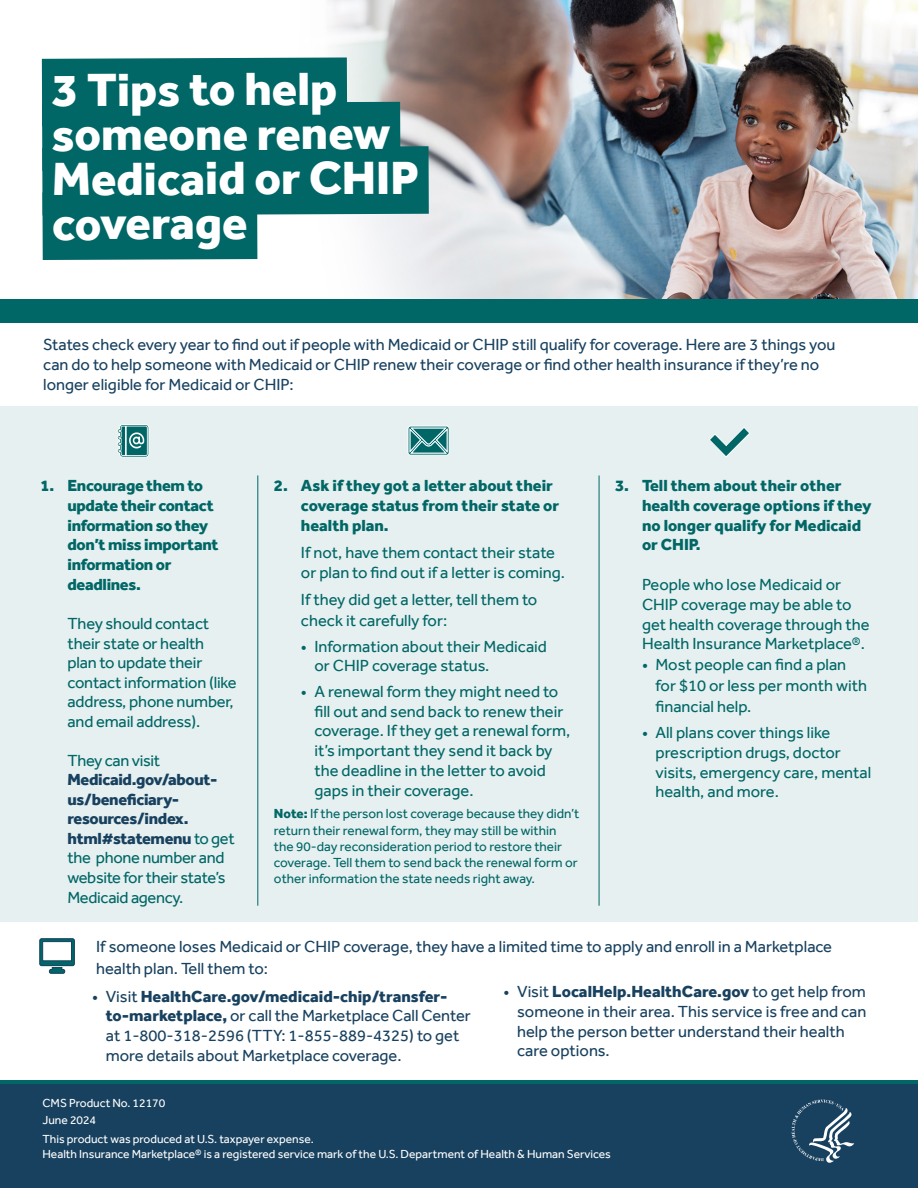
<style>
.page{position:relative;width:918px;height:1188px;background:#fff}
.page>*{position:absolute;margin:0;border:0;box-sizing:border-box;transform-origin:0 0}
.Paragraph_Style_3{font:800 47.85px "Effra";letter-spacing:-.01em;color:#fff}
.t1{font:16.5px/19.8px "Effra";color:#016666}
.t2{font:16.5px/19.8px "Effra";color:#18415f}
.t3{font:800 16.5px/19.8px "Effra";color:#016666}
.t4{font:16.5px/19.5px "Effra";letter-spacing:-.02em;color:#016666}
.t5{font:800 16.5px/19.8px "Effra";letter-spacing:-.02em;color:#016666}
.t6{font:13.5px/16.2px "Effra";color:#016666}
.t7{font:12px/14.4px "Effra";color:#fff}
.s1{font-weight:800;color:#18415f}
.s2{font-weight:800}
</style>
<div class="page">
<div style="left:0;top:406px;width:918px;height:516px;background:#e6f0f0"></div>
<img style="left:327px;top:0;width:591px;height:299px">
<div style="left:0;top:299px;width:918px;height:23px;background:#016666"></div>
<div style="left:0;top:1080px;width:918px;height:9px;background:#016666"></div>
<svg style="left:41px;top:23px;width:374px;height:45px"></svg>
<svg style="left:41px;top:68px;width:427px;height:44px;background:#2b7270"></svg>
<svg style="left:42px;top:112px;width:454px;height:137px;background:#538f8f"></svg>
<svg style="left:42px;top:158px;width:283px;height:102px;background:#1d7777"></svg>
<div style="left:0;top:1084px;width:918px;height:104px;background:#18415f"></div>
<svg style="left:792px;top:1100px;width:62px;height:63px"></svg>
<svg style="left:117px;top:424px;width:32px;height:33px"></svg>
<svg style="left:407px;top:426px;width:42px;height:29px"></svg>
<svg style="left:709px;top:427px;width:41px;height:30px"></svg>
<svg style="left:39px;top:938px;width:36px;height:36px"></svg>
<hr style="left:258px;top:476px;width:1px;height:430px;background:#016666">
<hr style="left:599px;top:476px;width:1px;height:430px;background:#016666">
<p class="Paragraph_Style_3" style="left:52px;top:61px;width:288px">3 Tips to help</p>
<p class="Paragraph_Style_3" style="left:52px;top:105px;width:340px">someone renew</p>
<p class="Paragraph_Style_3" style="left:52px;top:150px;width:369px">Medicaid or CHIP</p>
<p class="Paragraph_Style_3" style="left:52px;top:195px;width:197px">coverage</p>
<p class="t2" style="left:43px;top:335px;width:794px">States check every year to find out if people with Medicaid or CHIP still qualify for coverage. Here are 3 things you can do to help someone with Medicaid or CHIP renew their coverage or find other health insurance if they’re no longer eligible for Medicaid or CHIP:</p>
<p class="t5" style="left:68px;top:475px;width:153px;text-indent:-27px">1. Encourage them to update their contact information so they don’t miss important information or deadlines.</p>
<p class="t1" style="left:68px;top:614px;width:171px">They should contact their state or health plan to update their contact information (like address, phone number, and email address).</p>
<p class="t4" style="left:68px;top:750px;width:169px">They can visit<br><span class="s1">Medicaid.gov/about&shy;us/beneficiary&shy;resources/index. html#statemenu</span> to get the phone number and website for their state’s<br>Medicaid agency.</p>
<p class="t3" style="left:301px;top:475px;width:260px;text-indent:-27px">2. Ask if they got a letter about their coverage status from their state or health plan.</p>
<p class="t1" style="left:301px;top:542px;width:266px">If not, have them contact their state or plan to find out if a letter is coming.</p>
<p class="t1" style="left:301px;top:589px;width:238px;line-height:21px">If they did get a letter, tell them to check it carefully for:</p>
<p class="t1" style="left:314px;top:636px;width:234px;text-indent:-14px">• Information about their Medicaid or CHIP coverage status.</p>
<p class="t1" style="left:314px;top:681px;width:257px;text-indent:-14px">• A renewal form they might need to fill out and send back to renew their coverage. If they get a renewal form, it’s important they send it back by the deadline in the letter to avoid gaps in their coverage.</p>
<p class="t6" style="left:274px;top:806px;width:307px"><span class="s2">Note:</span> If the person lost coverage because they didn’t return their renewal form, they may still be within the 90-day reconsideration period to restore their coverage. Tell them to send back the renewal form or other information the state needs right away.</p>
<p class="t3" style="left:642px;top:475px;width:231px;text-indent:-27px">3. Tell them about their other health coverage options if they no longer qualify for Medicaid or CHIP.</p>
<p class="t1" style="left:642px;top:574px;width:229px">People who lose Medicaid or<br>CHIP coverage may be able to get health coverage through the<br>Health Insurance Marketplace®.</p>
<p class="t1" style="left:656px;top:654px;width:213px;line-height:21px;text-indent:-14px">• Most people can find a plan for $10 or less per month with financial help.</p>
<p class="t1" style="left:656px;top:722px;width:217px;text-indent:-14px">• All plans cover things like prescription drugs, doctor visits, emergency care, mental health, and more.</p>
<p class="t2" style="left:96px;top:935px;width:737px;line-height:21.6px">If someone loses Medicaid or CHIP coverage, they have a limited time to apply and enroll in a Marketplace health plan. Tell them to:</p>
<p class="t2" style="left:106px;top:986px;width:367px;text-indent:-14px">• Visit <span class="s2">HealthCare.gov/medicaid-chip/transfer&shy;to-marketplace,</span> or call the Marketplace Call Center at 1-800-318-2596 (TTY: 1-855-889-4325) to get more details about Marketplace coverage.</p>
<p class="t2" style="left:517px;top:981px;width:351px;text-indent:-14px">• Visit <span class="s2">LocalHelp.HealthCare.gov</span> to get help from someone in their area. This service is free and can help the person better understand their health care options.</p>
<p class="t7" style="left:42px;top:1096px;width:124px">CMS Product No. 12170</p>
<p class="t7" style="left:42px;top:1112px;width:55px">June 2024</p>
<p class="t7" style="left:42px;top:1132px;width:570px">This product was produced at U.S. taxpayer expense.<br>Health Insurance Marketplace® is a registered service mark of the U.S. Department of Health &amp; Human Services</p>
</div>
